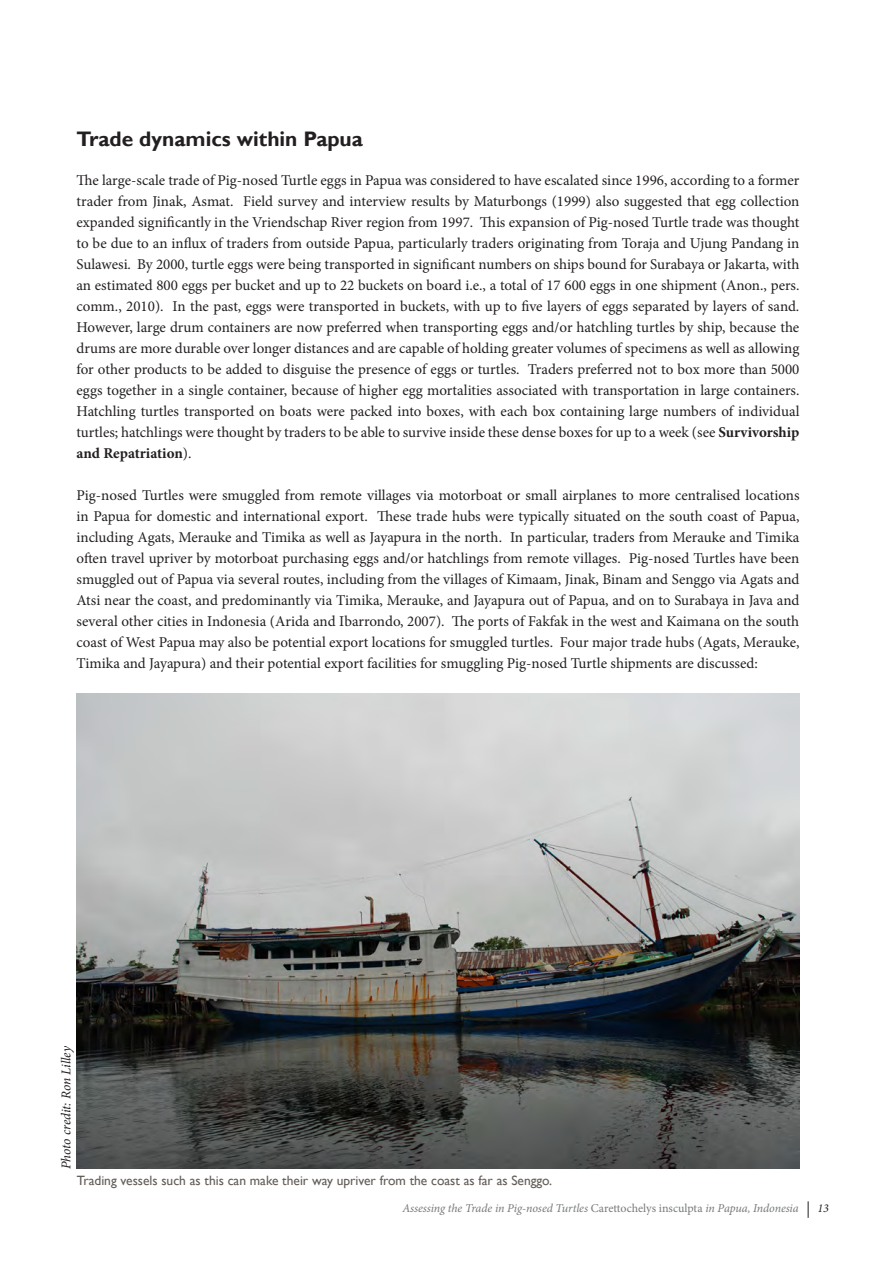
<style>
.page{position:relative;width:893px;height:1263px;background:#fff}
.page>*{position:absolute;margin:0;border:0;box-sizing:border-box;transform-origin:0 0}
.Heading_1{font:700 21px "Gill Sans";color:#231f20}
.Paragraph_content{font:15px/21px "Minion Pro";color:#231f20;text-align:justify}
.Photo_caption{font:13.5px "Gill Sans";color:#625c57}
.Photo_credit{font:italic 13.5px "Minion Pro";letter-spacing:-.01em;color:#231f20}
.t1{font:italic 12px "Minion Pro";letter-spacing:-.01em;color:#76787b}
.t2{font:italic 12px "Minion Pro";color:#231f20}
.s1{font-weight:700}
.s2{font-style:normal}
</style>
<div class="page">
<svg style="left:808px;top:1201px;width:1px;height:17px"></svg>
<img style="left:77px;top:693px;width:722px;height:476px">
<p class="Heading_1" style="left:77px;top:127px;width:288px">Trade dynamics within Papua</p>
<p class="Paragraph_content" style="left:77px;top:170px;width:724px">The large-scale trade of Pig-nosed Turtle eggs in Papua was considered to have escalated since 1996, according to a former trader from Jinak, Asmat. Field survey and interview results by Maturbongs (1999) also suggested that egg collection expanded significantly in the Vriendschap River region from 1997. This expansion of Pig-nosed Turtle trade was thought to be due to an influx of traders from outside Papua, particularly traders originating from Toraja and Ujung Pandang in Sulawesi. By 2000, turtle eggs were being transported in significant numbers on ships bound for Surabaya or Jakarta, with an estimated 800 eggs per bucket and up to 22 buckets on board i.e., a total of 17 600 eggs in one shipment (Anon., pers. comm., 2010). In the past, eggs were transported in buckets, with up to five layers of eggs separated by layers of sand.<br>However, large drum containers are now preferred when transporting eggs and/or hatchling turtles by ship, because the drums are more durable over longer distances and are capable of holding greater volumes of specimens as well as allowing for other products to be added to disguise the presence of eggs or turtles. Traders preferred not to box more than 5000 eggs together in a single container, because of higher egg mortalities associated with transportation in large containers.<br>Hatchling turtles transported on boats were packed into boxes, with each box containing large numbers of individual turtles; hatchlings were thought by traders to be able to survive inside these dense boxes for up to a week (see <span class="s1">Survivorship and Repatriation</span>).</p>
<p class="Paragraph_content" style="left:77px;top:485px;width:724px">Pig-nosed Turtles were smuggled from remote villages via motorboat or small airplanes to more centralised locations in Papua for domestic and international export. These trade hubs were typically situated on the south coast of Papua, including Agats, Merauke and Timika as well as Jayapura in the north. In particular, traders from Merauke and Timika often travel upriver by motorboat purchasing eggs and/or hatchlings from remote villages. Pig-nosed Turtles have been smuggled out of Papua via several routes, including from the villages of Kimaam, Jinak, Binam and Senggo via Agats and Atsi near the coast, and predominantly via Timika, Merauke, and Jayapura out of Papua, and on to Surabaya in Java and several other cities in Indonesia (Arida and Ibarrondo, 2007). The ports of Fakfak in the west and Kaimana on the south coast of West Papua may also be potential export locations for smuggled turtles. Four major trade hubs (Agats, Merauke, Timika and Jayapura) and their potential export facilities for smuggling Pig-nosed Turtle shipments are discussed:</p>
<p class="Photo_credit" style="left:57px;top:1169px;width:125px;rotate:-90deg">Photo credit: Ron Lilley</p>
<p class="Photo_caption" style="left:77px;top:1172px;width:477px">Trading vessels such as this can make their way upriver from the coast as far as Senggo.</p>
<p class="t1" style="left:402px;top:1200px;width:398px">Assessing the Trade in Pig-nosed Turtles <span class="s2">Carettochelys insculpta</span> in Papua, Indonesia</p>
<p class="t2" style="left:817px;top:1200px;width:13px">13</p>
</div>
